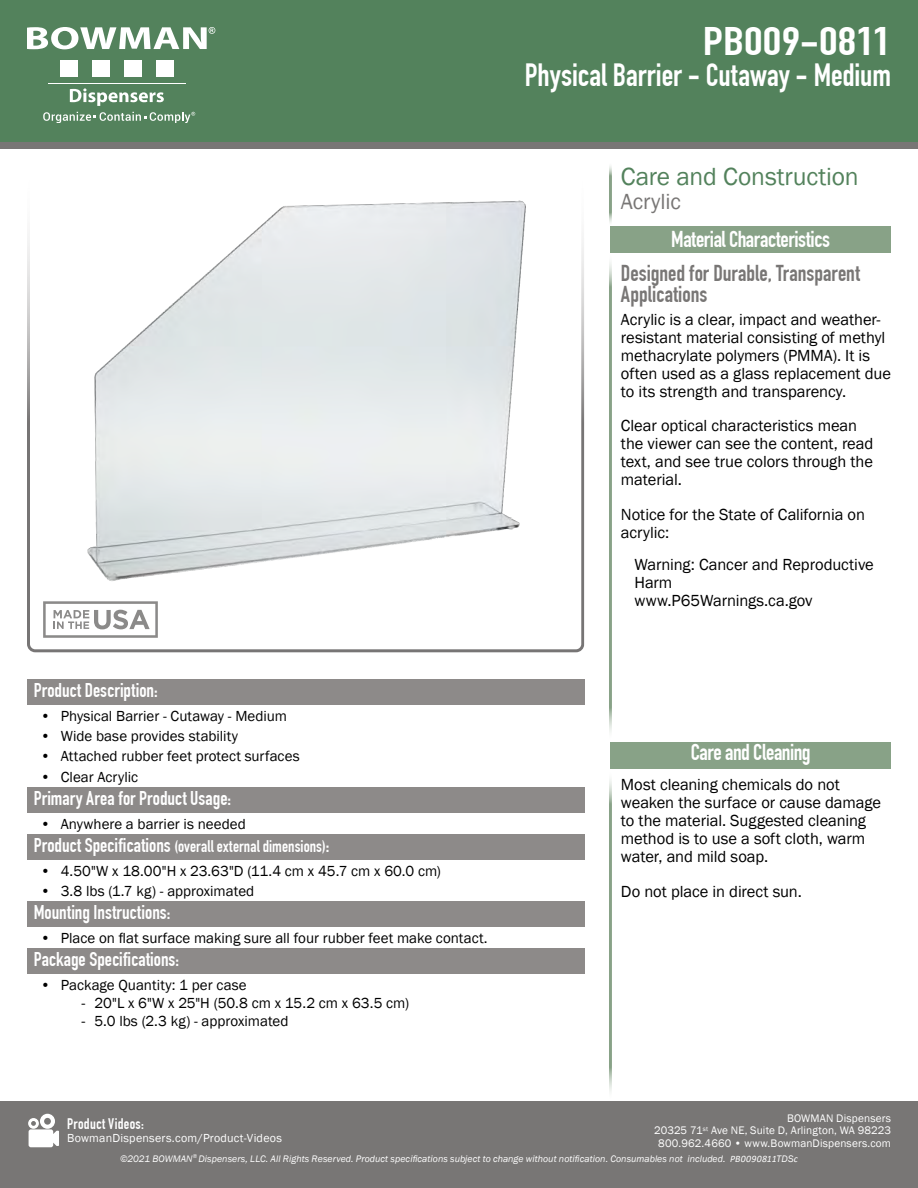
<style>
.page{position:relative;width:918px;height:1188px;background:#fff}
.page>*{position:absolute;margin:0;border:0;box-sizing:border-box;transform-origin:0 0}
.t1{font:700 39px "DIN Condensed";color:#fff;scale:1.28 1}
.t2{font:700 31.5px "DIN Condensed";color:#fff}
.t3{font:25.5px "Franklin Gothic";letter-spacing:-.01em;color:#53825c}
.t4{font:700 22.5px/21px "DIN Condensed";color:#787675}
.t5{font:700 22.5px "DIN Condensed";letter-spacing:-.02em;color:#fff}
.t6{font:22.5px "Franklin Gothic";letter-spacing:-.005em;color:#787675}
.t7{font:700 19.5px "DIN Condensed";color:#fff}
.t8{font:16.5px/18px "Franklin Gothic";letter-spacing:-.005em;color:#000}
.t9{font:700 16.5px "DIN Condensed";letter-spacing:.005em;color:#fff}
.t10{font:15px "Franklin Gothic";color:#000}
.t11{font:700 15px "DIN Condensed";letter-spacing:.02em;color:#fff}
.t12{font:12px "Franklin Gothic";letter-spacing:.02em;color:#fff}
.t13{font:11.25px/12.8px "Franklin Gothic";letter-spacing:.01em;color:#fff;text-align:right}
.t14{font:italic 9.75px "Franklin Gothic";letter-spacing:.005em;color:#fff}
.s1{font-size:19.5px}
.s2{font-family:"Calibri"}
</style>
<div class="page">
<div style="left:0;top:1101px;width:918px;height:87px;background:#787675"></div>
<div style="left:0;top:0;width:918px;height:148px;background:#787675"></div>
<svg style="left:28px;top:1114px;width:31px;height:33px"></svg>
<div style="left:27px;top:162px;width:557px;height:490px;border:3px solid #777575;border-radius:7px"></div>
<div style="left:0;top:0;width:918px;height:142px;background:#53825c"></div>
<svg style="left:70px;top:88px;width:94px;height:18px"></svg>
<hr style="left:48px;top:83px;width:137px;height:1px;background:#fff">
<div style="left:60px;top:60px;width:17px;height:16px;background:#fff"></div>
<div style="left:92px;top:60px;width:17px;height:16px;background:#fff"></div>
<div style="left:124px;top:60px;width:17px;height:16px;background:#fff"></div>
<div style="left:156px;top:60px;width:17px;height:16px;background:#fff"></div>
<svg style="left:27px;top:27px;width:188px;height:22px"></svg>
<svg style="left:43px;top:112px;width:152px;height:11px"></svg>
<svg style="left:43px;top:601px;width:115px;height:37px"></svg>
<div style="left:27px;top:679px;width:557px;height:26px;background:#8d8a89"></div>
<div style="left:27px;top:787px;width:557px;height:26px;background:#8d8a89"></div>
<div style="left:27px;top:834px;width:557px;height:26px;background:#8d8a89"></div>
<div style="left:27px;top:901px;width:557px;height:26px;background:#8d8a89"></div>
<div style="left:27px;top:948px;width:557px;height:26px;background:#8d8a89"></div>
<img style="left:77px;top:162px;width:457px;height:457px">
<hr style="left:609px;top:164px;width:3px;height:61px;background:#88a287">
<hr style="left:609px;top:255px;width:3px;height:485px;background:#88a287">
<hr style="left:609px;top:771px;width:3px;height:329px;background:#88a287">
<div style="left:610px;top:226px;width:281px;height:27px;background:#88a287"></div>
<div style="left:610px;top:742px;width:281px;height:28px;background:#88a287"></div>
<h1 class="t1" style="left:703px;top:18px;width:149px">PB009-0811</h1>
<h2 class="t2" style="left:525px;top:57px;width:368px">Physical Barrier - Cutaway - Medium</h2>
<h3 class="t3" style="left:621px;top:161px;width:239px">Care and Construction</h3>
<h3 class="t6" style="left:621px;top:188px;width:61px">Acrylic</h3>
<h3 class="t5" style="left:671px;top:226px;width:160px">Material Characteristics</h3>
<h3 class="t4" style="left:621px;top:263px;width:241px">Designed for Durable, Transparent<br>Applications</h3>
<p class="t7" style="left:34px;top:679px;width:125px">Product Description:</p>
<p class="t10" style="left:40px;top:706px;width:248px">• Physical Barrier - Cutaway - Medium</p>
<p class="t10" style="left:40px;top:727px;width:199px">• Wide base provides stability</p>
<p class="t10" style="left:40px;top:747px;width:261px">• Attached rubber feet protect surfaces</p>
<p class="t10" style="left:40px;top:768px;width:99px">• Clear Acrylic</p>
<p class="t7" style="left:34px;top:787px;width:199px">Primary Area for Product Usage:</p>
<p class="t10" style="left:40px;top:814px;width:207px">• Anywhere a barrier is needed</p>
<p class="t9" style="left:34px;top:837px;width:297px"><span class="s1">Product Specifications</span> (overall external dimensions)<span class="s1">:</span></p>
<p class="t10" style="left:40px;top:861px;width:402px">• 4.50"W x 18.00"H x 23.63"D (11.4 cm x 45.7 cm x 60.0 cm)</p>
<p class="t10" style="left:40px;top:882px;width:215px">• 3.8 lbs (1.7 kg) - approximated</p>
<p class="t7" style="left:34px;top:901px;width:138px">Mounting Instructions:</p>
<p class="t10" style="left:40px;top:929px;width:449px">• Place on flat surface making sure all four rubber feet make contact.</p>
<p class="t7" style="left:34px;top:948px;width:147px">Package Specifications:</p>
<p class="t10" style="left:40px;top:976px;width:208px">• Package Quantity: 1 per case</p>
<p class="t10" style="left:81px;top:994px;width:330px"><span class="s2">-</span> 20"L x 6"W x 25"H (50.8 cm x 15.2 cm x 63.5 cm)</p>
<p class="t10" style="left:81px;top:1012px;width:209px"><span class="s2">-</span> 5.0 lbs (2.3 kg) - approximated</p>
<p class="t8" style="left:621px;top:311px;width:272px">Acrylic is a clear, impact and weather&shy;resistant material consisting of methyl methacrylate polymers (PMMA). It is often used as a glass replacement due to its strength and transparency.</p>
<p class="t8" style="left:621px;top:417px;width:254px">Clear optical characteristics mean the viewer can see the content, read text, and see true colors through the material.</p>
<p class="t8" style="left:621px;top:506px;width:246px">Notice for the State of California on acrylic:</p>
<p class="t8" style="left:634px;top:556px;width:241px">Warning: Cancer and Reproductive<br>Harm<br>www.P65Warnings.ca.gov</p>
<h3 class="t5" style="left:691px;top:739px;width:121px">Care and Cleaning</h3>
<p class="t8" style="left:621px;top:776px;width:262px">Most cleaning chemicals do not weaken the surface or cause damage to the material. Suggested cleaning method is to use a soft cloth, warm water, and mild soap.</p>
<p class="t8" style="left:621px;top:883px;width:182px">Do not place in direct sun.</p>
<p class="t13" style="left:654px;top:1112px;width:238px">BOWMAN Dispensers<br>20325 71<sup>st</sup> Ave NE, Suite D, Arlington, WA 98223<br>800.962.4660 • www.BowmanDispensers.com</p>
<p class="t14" style="left:120px;top:1152px;width:679px">©2021 BOWMAN<sup>®</sup> Dispensers, LLC. All Rights Reserved. Product specifications subject to change without notification. Consumables not included. <span class="s2">PB0090811</span>TDS<span class="s2">c</span></p>
<p class="t11" style="left:67px;top:1115px;width:78px">Product Videos:</p>
<p class="t12" style="left:67px;top:1131px;width:216px">BowmanDispensers.com/Product-Videos</p>
</div>
